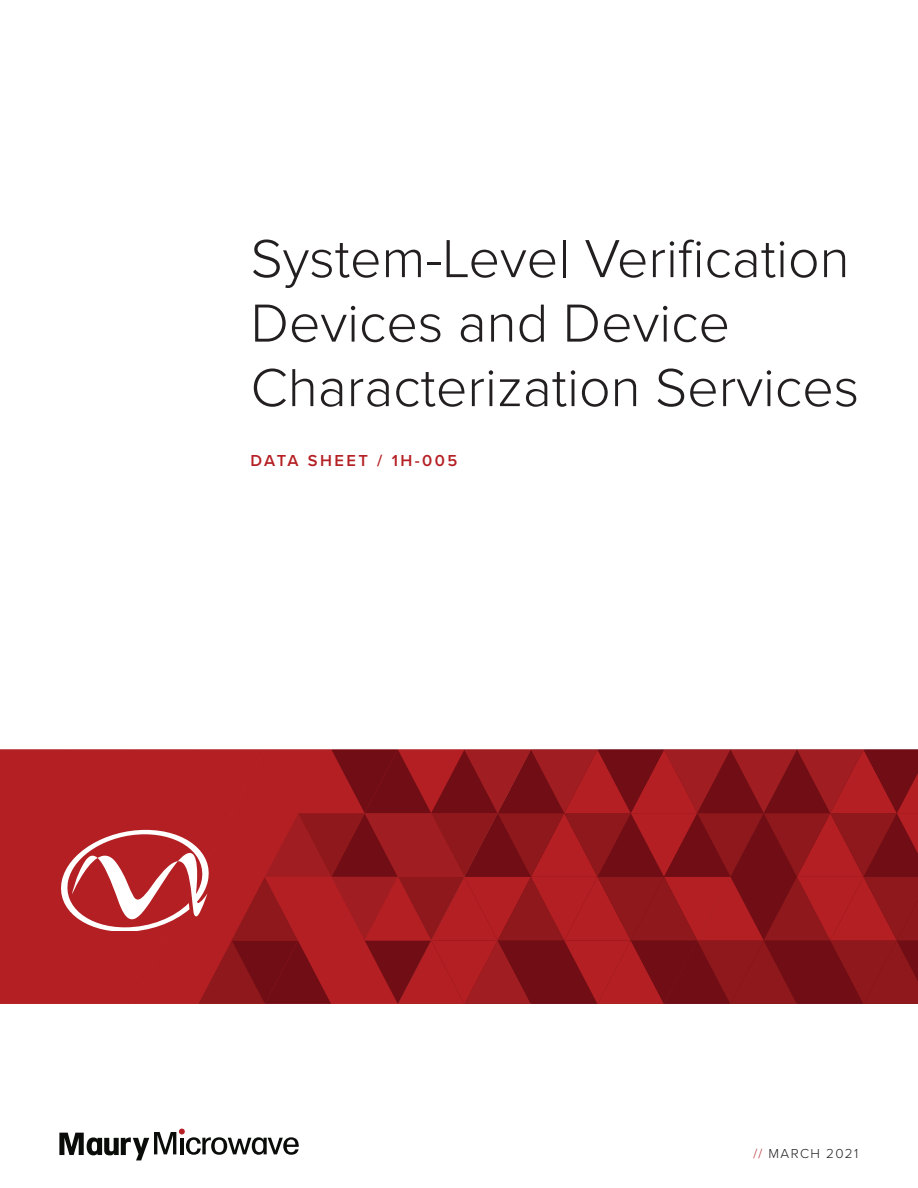
<style>
.page{position:relative;width:918px;height:1188px;background:#fff}
.page>*{position:absolute;margin:0;border:0;box-sizing:border-box;transform-origin:0 0}
.New_Cover_Headline{font:300 55.5px/64.5px "Proxima Nova";color:#231f20}
.New_Cover_Subhead{font:600 16.5px "Proxima Nova";letter-spacing:.15em;color:#b52024}
.New_Body_Text{font:300 13.5px "Proxima Nova";letter-spacing:.1em;color:#231f20}
.s1{color:#b52024}
</style>
<div class="page">
<svg style="left:0;top:750px;width:918px;height:254px"></svg>
<svg style="left:59px;top:1129px;width:240px;height:31px"></svg>
<p class="New_Cover_Headline" style="left:251px;top:223px;width:610px">System-Level Verification<br>Devices and Device<br>Characterization Services</p>
<p class="New_Cover_Subhead" style="left:251px;top:448px;width:208px">DATA SHEET / 1H-005</p>
<p class="New_Body_Text" style="left:753px;top:1143px;width:106px"><span class="s1">//</span> MARCH 2021</p>
</div>
